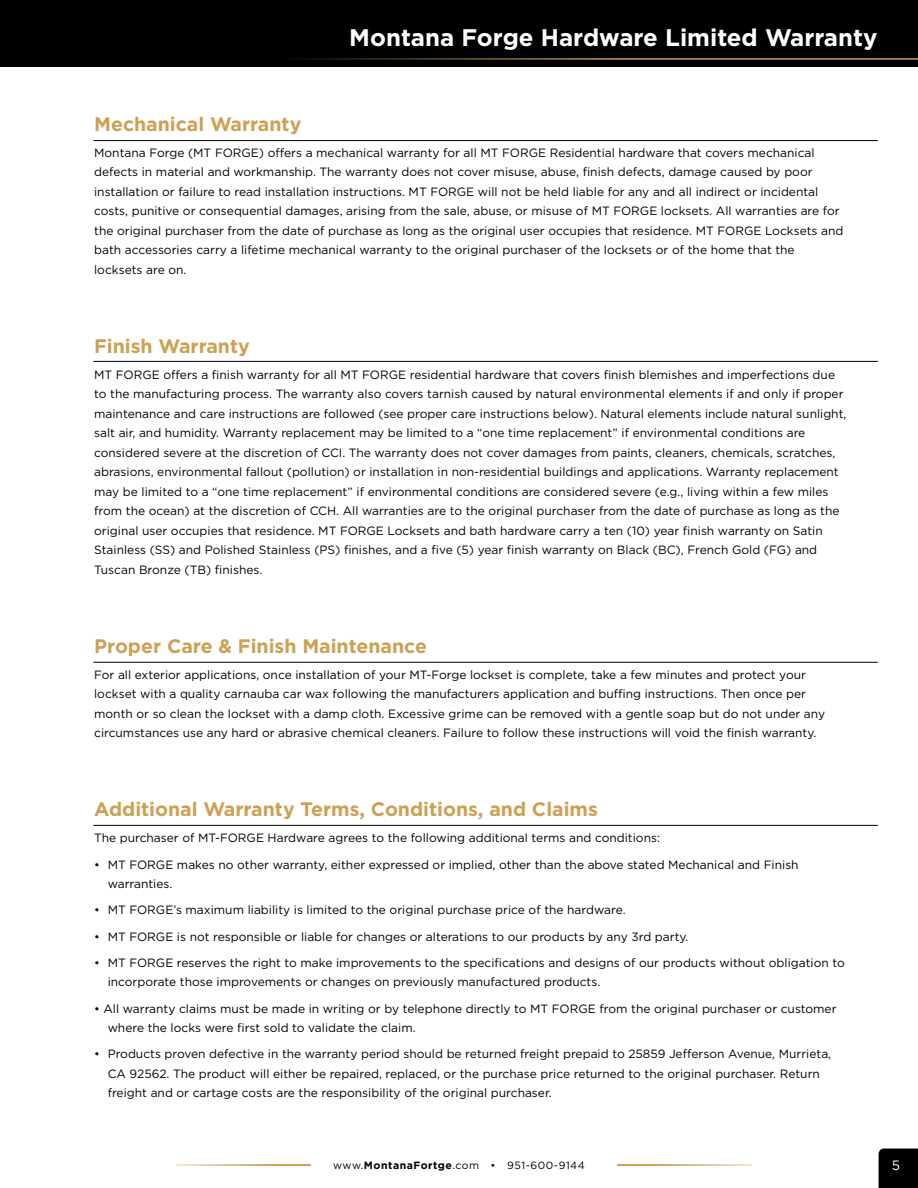
<style>
.page{position:relative;width:918px;height:1188px;background:#fff}
.page>*{position:absolute;margin:0;border:0;box-sizing:border-box;transform-origin:0 0}
.t1{font:700 24px "Gotham";color:#fff}
.t2{font:700 19.5px "Gotham";color:#cda054}
.t3{font:13.5px "Gotham";color:#fff}
.t4{font:12px/19.5px "Gotham";color:#000}
.t5{font:10.5px "Gotham";letter-spacing:.05em;color:#000}
.s1{font-weight:700}
</style>
<div class="page">
<div style="left:0;top:0;width:918px;height:68px;background:#000"></div>
<hr style="left:93px;top:140px;width:785px;height:1px;background:#000">
<hr style="left:93px;top:361px;width:785px;height:1px;background:#000">
<hr style="left:93px;top:662px;width:785px;height:1px;background:#000">
<hr style="left:93px;top:825px;width:785px;height:1px;background:#000">
<div style="left:879px;top:1149px;width:39px;height:39px;background:#000"></div>
<hr style="left:67px;top:58px;width:851px;height:2px;background:#cda054">
<hr style="left:176px;top:1164px;width:135px;height:2px;background:#cda054">
<hr style="left:617px;top:1164px;width:135px;height:2px;background:#cda054">
<h1 class="t1" style="left:349px;top:21px;width:530px">Montana Forge Hardware Limited Warranty</h1>
<h2 class="t2" style="left:94px;top:111px;width:209px">Mechanical Warranty</h2>
<p class="t4" style="left:94px;top:143px;width:751px">Montana Forge (MT FORGE) offers a mechanical warranty for all MT FORGE Residential hardware that covers mechanical defects in material and workmanship. The warranty does not cover misuse, abuse, finish defects, damage caused by poor installation or failure to read installation instructions. MT FORGE will not be held liable for any and all indirect or incidental costs, punitive or consequential damages, arising from the sale, abuse, or misuse of MT FORGE locksets. All warranties are for the original purchaser from the date of purchase as long as the original user occupies that residence. MT FORGE Locksets and bath accessories carry a lifetime mechanical warranty to the original purchaser of the locksets or of the home that the locksets are on.</p>
<h2 class="t2" style="left:94px;top:333px;width:157px">Finish Warranty</h2>
<p class="t4" style="left:94px;top:365px;width:754px">MT FORGE offers a finish warranty for all MT FORGE residential hardware that covers finish blemishes and imperfections due to the manufacturing process. The warranty also covers tarnish caused by natural environmental elements if and only if proper maintenance and care instructions are followed (see proper care instructions below). Natural elements include natural sunlight, salt air, and humidity. Warranty replacement may be limited to a “one time replacement” if environmental conditions are considered severe at the discretion of CCI. The warranty does not cover damages from paints, cleaners, chemicals, scratches, abrasions, environmental fallout (pollution) or installation in non-residential buildings and applications. Warranty replacement may be limited to a “one time replacement” if environmental conditions are considered severe (e.g., living within a few miles from the ocean) at the discretion of CCH. All warranties are to the original purchaser from the date of purchase as long as the original user occupies that residence. MT FORGE Locksets and bath hardware carry a ten (10) year finish warranty on Satin Stainless (SS) and Polished Stainless (PS) finishes, and a five (5) year finish warranty on Black (BC), French Gold (FG) and Tuscan Bronze (TB) finishes.</p>
<h2 class="t2" style="left:94px;top:633px;width:334px">Proper Care &amp; Finish Maintenance</h2>
<p class="t4" style="left:94px;top:665px;width:732px">For all exterior applications, once installation of your MT-Forge lockset is complete, take a few minutes and protect your lockset with a quality carnauba car wax following the manufacturers application and buffing instructions. Then once per month or so clean the lockset with a damp cloth. Excessive grime can be removed with a gentle soap but do not under any circumstances use any hard or abrasive chemical cleaners. Failure to follow these instructions will void the finish warranty.</p>
<h2 class="t2" style="left:94px;top:796px;width:505px">Additional Warranty Terms, Conditions, and Claims</h2>
<p class="t4" style="left:94px;top:828px;width:567px">The purchaser of MT-FORGE Hardware agrees to the following additional terms and conditions:</p>
<p class="t4" style="left:108px;top:854px;width:693px;text-indent:-14px">• MT FORGE makes no other warranty, either expressed or implied, other than the above stated Mechanical and Finish warranties.</p>
<p class="t4" style="left:94px;top:900px;width:533px">• MT FORGE’s maximum liability is limited to the original purchase price of the hardware.</p>
<p class="t4" style="left:94px;top:926px;width:596px">• MT FORGE is not responsible or liable for changes or alterations to our products by any 3rd party.</p>
<p class="t4" style="left:108px;top:953px;width:739px;text-indent:-14px">• MT FORGE reserves the right to make improvements to the specifications and designs of our products without obligation to incorporate those improvements or changes on previously manufactured products.</p>
<p class="t4" style="left:108px;top:998px;width:730px;text-indent:-14px">• All warranty claims must be made in writing or by telephone directly to MT FORGE from the original purchaser or customer where the locks were first sold to validate the claim.</p>
<p class="t4" style="left:108px;top:1044px;width:725px;text-indent:-14px">• Products proven defective in the warranty period should be returned freight prepaid to 25859 Jefferson Avenue, Murrieta,<br>CA 92562. The product will either be repaired, replaced, or the purchase price returned to the original purchaser. Return freight and or cartage costs are the responsibility of the original purchaser.</p>
<p class="t5" style="left:333px;top:1158px;width:253px">www.<span class="s1">MontanaFortge</span>.com • 951-600-9144</p>
<p class="t3" style="left:892px;top:1156px;width:10px">5</p>
</div>
